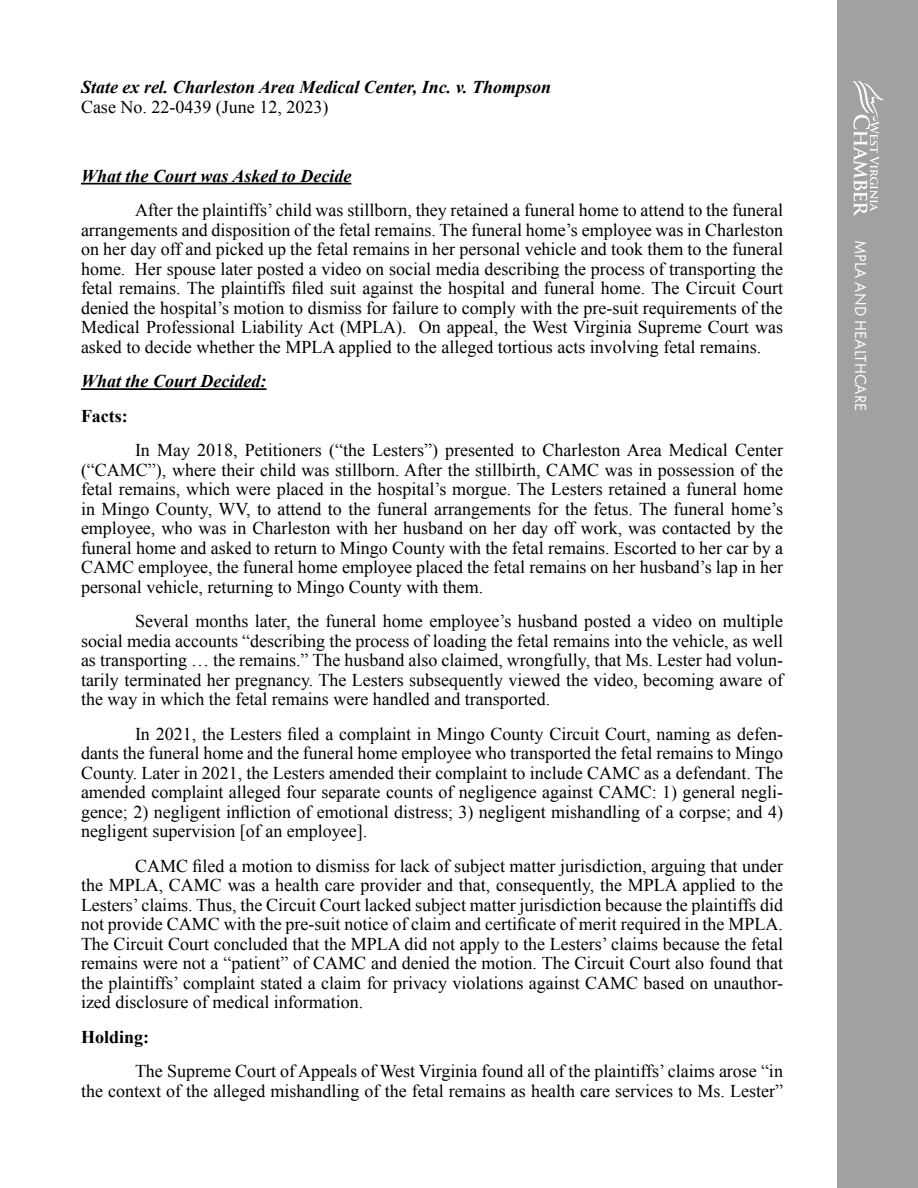
<style>
.page{position:relative;width:918px;height:1188px;background:#fff}
.page>*{position:absolute;margin:0;border:0;box-sizing:border-box;transform-origin:0 0}
.t1{font:18px/19.5px "Times New Roman";color:#000;text-align:justify}
.t2{font:italic 700 18px "Times New Roman";color:#000}
.t3{font:700 18px "Times New Roman";color:#000}
.t4{font:16.5px "Futura PT";letter-spacing:.01em;color:#fff}
</style>
<div class="page">
<hr style="left:81px;top:183px;width:270px;height:2px;background:#000">
<hr style="left:81px;top:388px;width:186px;height:2px;background:#000">
<div style="left:837px;top:0;width:81px;height:1188px;background:#a1a1a4"></div>
<svg style="left:853px;top:81px;width:31px;height:136px"></svg>
<p class="t2" style="left:81px;top:75px;width:472px">State ex rel. Charleston Area Medical Center, Inc. v. Thompson</p>
<p class="t1" style="left:81px;top:97px;width:249px">Case No. 22-0439 (June 12, 2023)</p>
<p class="t2" style="left:81px;top:163px;width:272px">What the Court was Asked to Decide</p>
<p class="t1" style="left:81px;top:200px;width:704px;text-indent:54px">After the plaintiffs’ child was stillborn, they retained a funeral home to attend to the funeral arrangements and disposition of the fetal remains. The funeral home’s employee was in Charleston on her day off and picked up the fetal remains in her personal vehicle and took them to the funeral home. Her spouse later posted a video on social media describing the process of transporting the fetal remains. The plaintiffs filed suit against the hospital and funeral home. The Circuit Court denied the hospital’s motion to dismiss for failure to comply with the pre-suit requirements of the Medical Professional Liability Act (MPLA). On appeal, the West Virginia Supreme Court was asked to decide whether the MPLA applied to the alleged tortious acts involving fetal remains.</p>
<p class="t2" style="left:81px;top:369px;width:187px">What the Court Decided:</p>
<p class="t3" style="left:81px;top:403px;width:48px">Facts:</p>
<p class="t1" style="left:81px;top:440px;width:704px;text-indent:54px">In May 2018, Petitioners (“the Lesters”) presented to Charleston Area Medical Center (“CAMC”), where their child was stillborn. After the stillbirth, CAMC was in possession of the fetal remains, which were placed in the hospital’s morgue. The Lesters retained a funeral home in Mingo County, WV, to attend to the funeral arrangements for the fetus. The funeral home’s employee, who was in Charleston with her husband on her day off work, was contacted by the funeral home and asked to return to Mingo County with the fetal remains. Escorted to her car by a CAMC employee, the funeral home employee placed the fetal remains on her husband’s lap in her personal vehicle, returning to Mingo County with them.</p>
<p class="t1" style="left:81px;top:611px;width:704px;text-indent:54px">Several months later, the funeral home employee’s husband posted a video on multiple social media accounts “describing the process of loading the fetal remains into the vehicle, as well as transporting … the remains.” The husband also claimed, wrongfully, that Ms. Lester had volun&shy;tarily terminated her pregnancy. The Lesters subsequently viewed the video, becoming aware of the way in which the fetal remains were handled and transported.</p>
<p class="t1" style="left:81px;top:724px;width:704px;text-indent:54px">In 2021, the Lesters filed a complaint in Mingo County Circuit Court, naming as defen&shy;dants the funeral home and the funeral home employee who transported the fetal remains to Mingo County. Later in 2021, the Lesters amended their complaint to include CAMC as a defendant. The amended complaint alleged four separate counts of negligence against CAMC: 1) general negli&shy;gence; 2) negligent infliction of emotional distress; 3) negligent mishandling of a corpse; and 4) negligent supervision [of an employee].</p>
<p class="t1" style="left:81px;top:856px;width:704px;text-indent:54px">CAMC filed a motion to dismiss for lack of subject matter jurisdiction, arguing that under the MPLA, CAMC was a health care provider and that, consequently, the MPLA applied to the Lesters’ claims. Thus, the Circuit Court lacked subject matter jurisdiction because the plaintiffs did not provide CAMC with the pre-suit notice of claim and certificate of merit required in the MPLA.<br>The Circuit Court concluded that the MPLA did not apply to the Lesters’ claims because the fetal remains were not a “patient” of CAMC and denied the motion. The Circuit Court also found that the plaintiffs’ complaint stated a claim for privacy violations against CAMC based on unauthor&shy;ized disclosure of medical information.</p>
<p class="t3" style="left:81px;top:1024px;width:70px">Holding:</p>
<p class="t1" style="left:81px;top:1061px;width:704px;text-align:right">The Supreme Court of Appeals of West Virginia found all of the plaintiffs’ claims arose “in<br>the context of the alleged mishandling of the fetal remains as health care services to Ms. Lester”</p>
<p class="t4" style="left:871px;top:240px;width:173px;rotate:90deg">MPLA AND HEALTHCARE</p>
</div>
